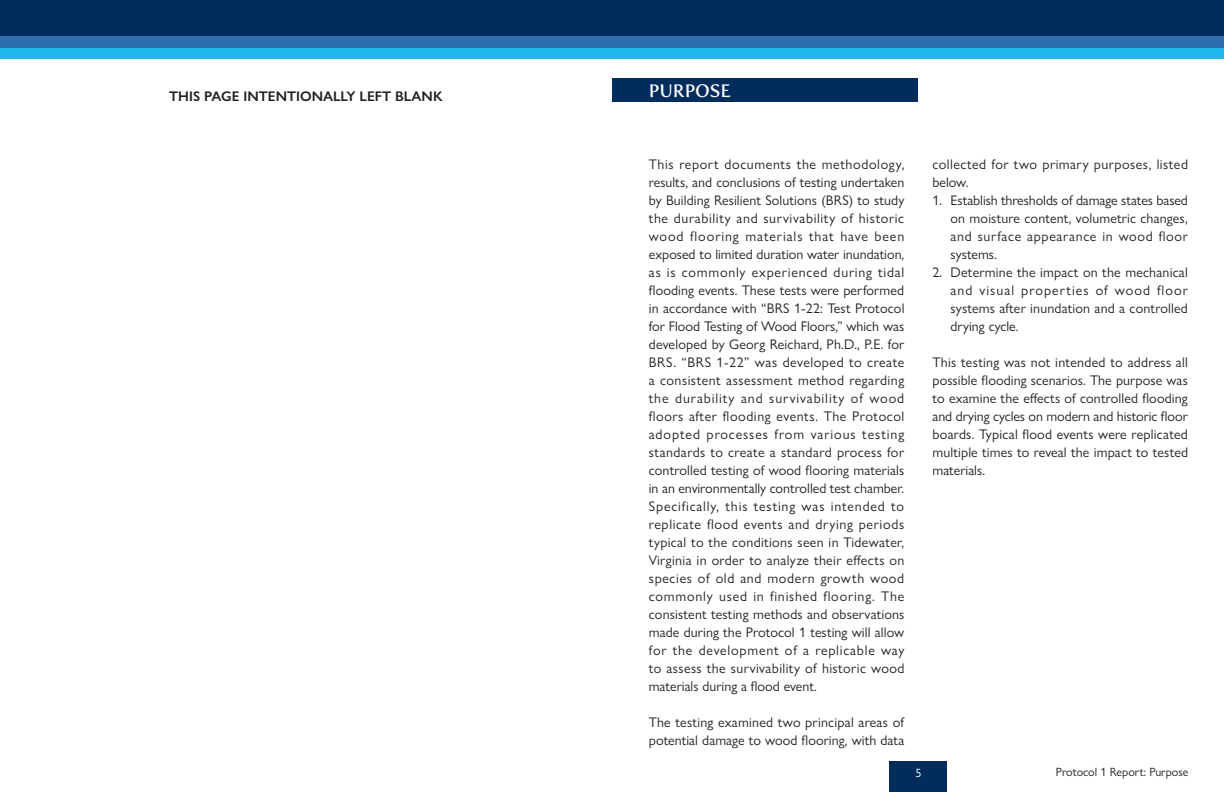
<style>
.page{position:relative;width:1224px;height:792px;background:#fff}
.page>*{position:absolute;margin:0;border:0;box-sizing:border-box;transform-origin:0 0}
.t1{font:18px "Fertigo Pro";color:#fff}
.t2{font:14px/18px "Gill Sans Nova";letter-spacing:.01em;color:#231f20;text-align:justify}
.t3{font:14px/18px "Gill Sans Nova";letter-spacing:.035em;color:#231f20}
.t4{font:600 14px "Gill Sans Nova";color:#231f20}
.t5{font:12px "Gill Sans Nova";color:#231f20}
.t6{font:12px "Gill Sans Nova";color:#fff}
</style>
<div class="page">
<div style="left:889px;top:762px;width:58px;height:30px;background:#022c5c"></div>
<div style="left:0;top:3px;width:1224px;height:56px;background:#20b7eb"></div>
<div style="left:0;top:0;width:1224px;height:48px;background:#2c6ead"></div>
<div style="left:0;top:0;width:1224px;height:36px;background:#022c5c"></div>
<div style="left:612px;top:79px;width:306px;height:23px;background:#022c5c"></div>
<p class="t4" style="left:169px;top:88px;width:275px">THIS PAGE INTENTIONALLY LEFT BLANK</p>
<p class="t1" style="left:649px;top:80px;width:84px">PURPOSE</p>
<p class="t2" style="left:649px;top:155px;width:257px">This report documents the methodology, results, and conclusions of testing undertaken by Building Resilient Solutions (BRS) to study the durability and survivability of historic wood flooring materials that have been exposed to limited duration water inundation, as is commonly experienced during tidal flooding events. These tests were performed in accordance with “BRS 1-22: Test Protocol for Flood Testing of Wood Floors,” which was developed by Georg Reichard, Ph.D., P.E. for BRS. “BRS 1-22” was developed to create a consistent assessment method regarding the durability and survivability of wood floors after flooding events. The Protocol adopted processes from various testing standards to create a standard process for controlled testing of wood flooring materials in an environmentally controlled test chamber.<br>Specifically, this testing was intended to replicate flood events and drying periods typical to the conditions seen in Tidewater, Virginia in order to analyze their effects on species of old and modern growth wood commonly used in finished flooring. The consistent testing methods and observations made during the Protocol 1 testing will allow for the development of a replicable way to assess the survivability of historic wood materials during a flood event.</p>
<p class="t2" style="left:649px;top:713px;width:257px">The testing examined two principal areas of potential damage to wood flooring, with data</p>
<p class="t3" style="left:933px;top:155px;width:257px">collected for two primary purposes, listed below.</p>
<p class="t2" style="left:951px;top:191px;width:239px;text-indent:-18px">1. Establish thresholds of damage states based on moisture content, volumetric changes, and surface appearance in wood floor systems.</p>
<p class="t2" style="left:951px;top:263px;width:239px;text-indent:-18px">2. Determine the impact on the mechanical and visual properties of wood floor systems after inundation and a controlled drying cycle.</p>
<p class="t2" style="left:933px;top:353px;width:257px">This testing was not intended to address all possible flooding scenarios. The purpose was to examine the effects of controlled flooding and drying cycles on modern and historic floor boards. Typical flood events were replicated multiple times to reveal the impact to tested materials.</p>
<p class="t6" style="left:915px;top:765px;width:7px">5</p>
<p class="t5" style="left:1056px;top:764px;width:134px">Protocol 1 Report: Purpose</p>
</div>
